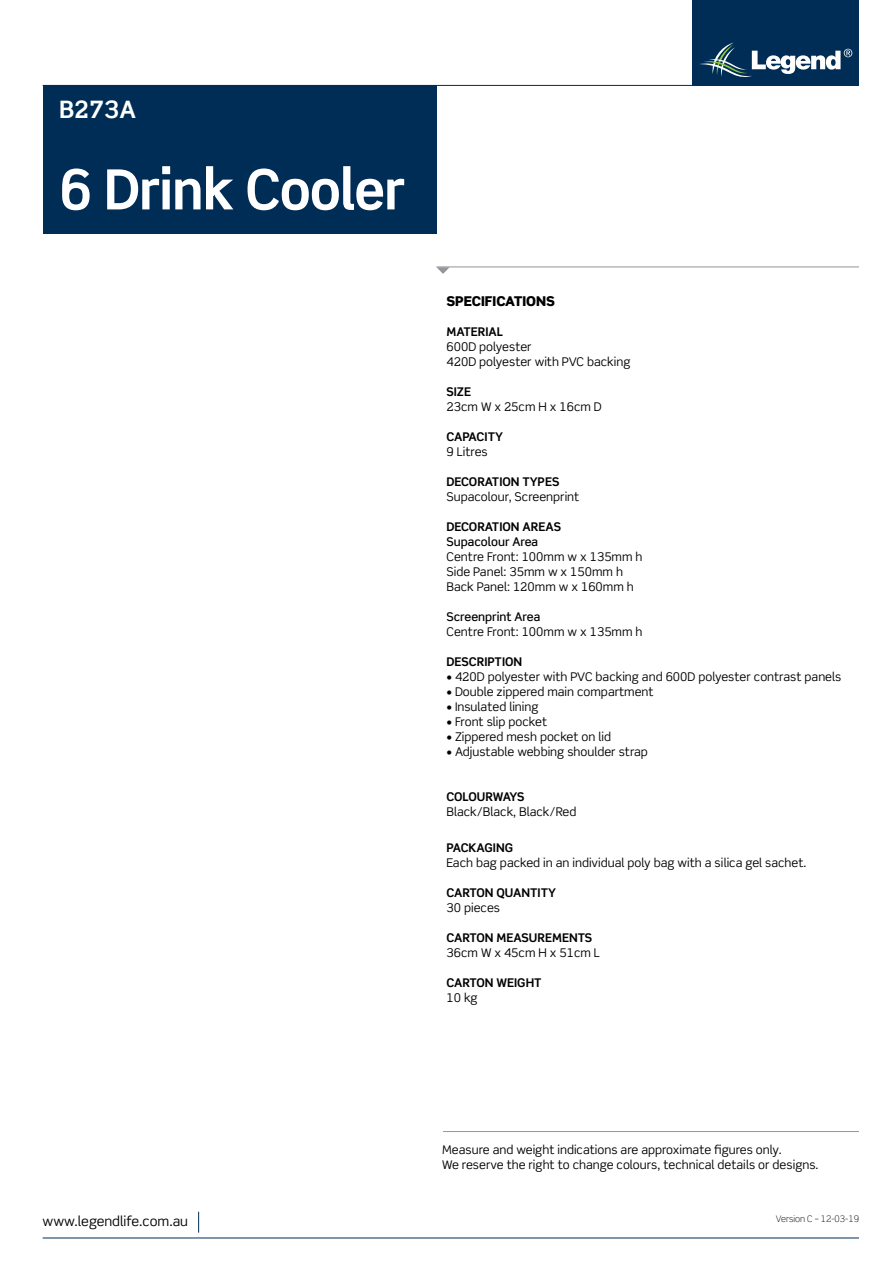
<style>
.page{position:relative;width:893px;height:1263px;background:#fff}
.page>*{position:absolute;margin:0;border:0;box-sizing:border-box;transform-origin:0 0}
.t1{font:700 55.5px "Scene Std";letter-spacing:-.02em;color:#fff}
.t2{font:700 24px "Scene Std";color:#fff}
.t3{font:13.5px "Scene Std";color:#000}
.t4{font:900 13.5px "Scene Std";color:#000}
.t5{font:12px/15px "Scene Std";color:#000}
.t6{font:700 12px "Scene Std";color:#000}
.t7{font:500 12px "Scene Std";color:#000}
.t8{font:700 12px "Scene Std";letter-spacing:-.02em;color:#000}
.t9{font:300 9px "Scene Std";color:#000}
</style>
<div class="page">
<div style="left:43px;top:85px;width:393px;height:149px;background:#002d56"></div>
<hr style="left:443px;top:1131px;width:416px;height:1px;background:#939598">
<hr style="left:43px;top:85px;width:816px;height:1px;background:#002d56">
<hr style="left:43px;top:1237px;width:816px;height:1px;background:#002d56">
<svg style="left:198px;top:1212px;width:1px;height:21px"></svg>
<hr style="left:436px;top:267px;width:423px;height:1px;background:#939598">
<svg style="left:436px;top:267px;width:14px;height:7px"></svg>
<div style="left:693px;top:0;width:166px;height:86px;background:#002d56"></div>
<svg style="left:699px;top:43px;width:153px;height:34px"></svg>
<h2 class="t2" style="left:59px;top:95px;width:79px">B273A</h2>
<h1 class="t1" style="left:59px;top:155px;width:348px">6 Drink Cooler</h1>
<p class="t4" style="left:446px;top:292px;width:110px">SPECIFICATIONS</p>
<p class="t6" style="left:446px;top:324px;width:58px">MATERIAL</p>
<p class="t5" style="left:446px;top:339px;width:185px">600D polyester<br>420D polyester with PVC backing</p>
<p class="t6" style="left:446px;top:384px;width:26px">SIZE</p>
<p class="t5" style="left:446px;top:399px;width:157px">23cm W x 25cm H x 16cm D</p>
<p class="t6" style="left:446px;top:429px;width:58px">CAPACITY</p>
<p class="t5" style="left:446px;top:444px;width:43px">9 Litres</p>
<p class="t6" style="left:446px;top:474px;width:114px">DECORATION TYPES</p>
<p class="t5" style="left:446px;top:489px;width:134px">Supacolour, Screenprint</p>
<p class="t6" style="left:446px;top:519px;width:116px">DECORATION AREAS</p>
<p class="t7" style="left:446px;top:534px;width:93px">Supacolour Area</p>
<p class="t5" style="left:446px;top:549px;width:198px">Centre Front: 100mm w x 135mm h<br>Side Panel: 35mm w x 150mm h<br>Back Panel: 120mm w x 160mm h</p>
<p class="t7" style="left:446px;top:609px;width:95px">Screenprint Area</p>
<p class="t5" style="left:446px;top:624px;width:198px">Centre Front: 100mm w x 135mm h</p>
<p class="t6" style="left:446px;top:654px;width:77px">DESCRIPTION</p>
<p class="t5" style="left:446px;top:669px;width:396px">• 420D polyester with PVC backing and 600D polyester contrast panels</p>
<p class="t5" style="left:446px;top:684px;width:209px">• Double zippered main compartment</p>
<p class="t5" style="left:446px;top:699px;width:94px">• Insulated lining</p>
<p class="t5" style="left:446px;top:714px;width:102px">• Front slip pocket</p>
<p class="t5" style="left:446px;top:729px;width:166px">• Zippered mesh pocket on lid</p>
<p class="t5" style="left:446px;top:744px;width:203px">• Adjustable webbing shoulder strap</p>
<p class="t8" style="left:446px;top:789px;width:79px">COLOURWAYS</p>
<p class="t5" style="left:446px;top:804px;width:132px">Black/Black, Black/Red</p>
<p class="t6" style="left:446px;top:840px;width:68px">PACKAGING</p>
<p class="t5" style="left:446px;top:855px;width:362px">Each bag packed in an individual poly bag with a silica gel sachet.</p>
<p class="t6" style="left:446px;top:885px;width:111px">CARTON QUANTITY</p>
<p class="t5" style="left:446px;top:900px;width:55px">30 pieces</p>
<p class="t6" style="left:446px;top:930px;width:147px">CARTON MEASUREMENTS</p>
<p class="t5" style="left:446px;top:945px;width:155px">36cm W x 45cm H x 51cm L</p>
<p class="t6" style="left:446px;top:975px;width:97px">CARTON WEIGHT</p>
<p class="t5" style="left:446px;top:990px;width:33px">10 kg</p>
<p class="t5" style="left:442px;top:1142px;width:378px">Measure and weight indications are approximate figures only.<br>We reserve the right to change colours, technical details or designs.</p>
<p class="t3" style="left:43px;top:1213px;width:147px">www.legendlife.com.au</p>
<p class="t9" style="left:776px;top:1213px;width:84px">Version C – 12-03-19</p>
</div>
